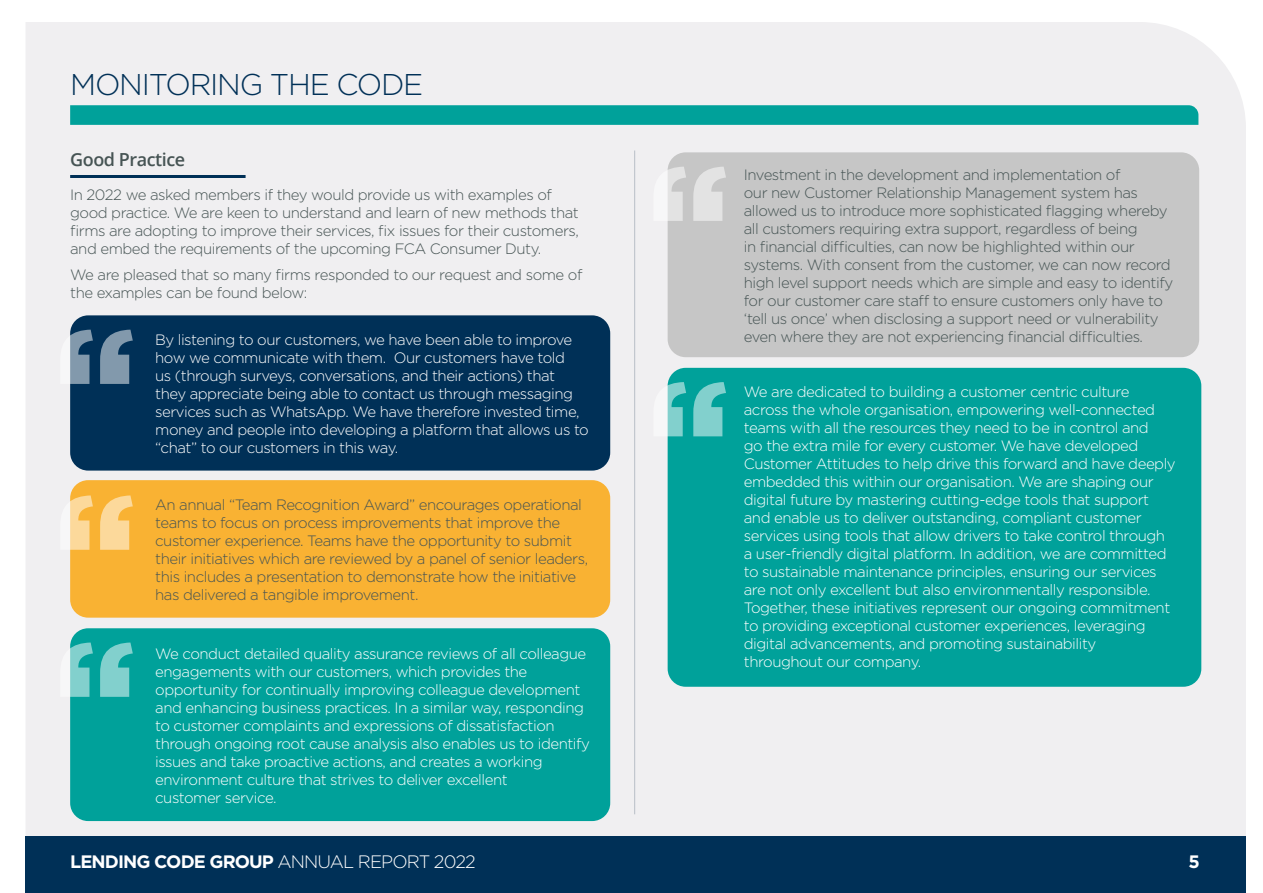
<style>
.page{position:relative;width:1263px;height:893px;background:#fff}
.page>*{position:absolute;margin:0;border:0;box-sizing:border-box;transform-origin:0 0}
.t1{font:900 150px/165.8px "Gotham";color:#fff}
.t2{font:300 30px "Gotham";letter-spacing:-.04em;color:#003057}
.t3{font:700 18px "Gotham";letter-spacing:-.05em;color:#fff}
.t4{font:600 18px "Open Sans";letter-spacing:-.025em;color:#465454}
.t5{font:300 15px/18px "Gotham";letter-spacing:-.03em;color:#fff}
.t6{font:300 15px/18px "Gotham";letter-spacing:-.03em;color:#465454}
.s1{font-weight:300}
</style>
<div class="page">
<div style="left:26px;top:22px;width:1220px;height:814px;background:#f0eff1"></div>
<div style="left:26px;top:836px;width:1220px;height:57px;background:#003057"></div>
<hr style="left:70px;top:175px;width:176px;height:3px;background:#003057">
<svg style="left:70px;top:105px;width:1128px;height:20px;background:#04a29b"></svg>
<hr style="left:634px;top:150px;width:1px;height:664px;background:#b8bfc7">
<div style="left:70px;top:315px;width:540px;height:156px;background:#003057;border-radius:18px"></div>
<div style="left:70px;top:480px;width:540px;height:138px;background:#f9b233;border-radius:18px"></div>
<div style="left:70px;top:628px;width:540px;height:193px;background:#00a19a;border-radius:18px"></div>
<div style="left:668px;top:152px;width:531px;height:205px;background:#c6c6c6;border-radius:18px"></div>
<div style="left:668px;top:368px;width:533px;height:319px;background:#00a19a;border-radius:18px"></div>
<h2 class="t2" style="left:70px;top:65px;width:355px">MONITORING THE CODE</h2>
<p class="t4" style="left:70px;top:148px;width:117px">Good Practice</p>
<p class="t6" style="left:70px;top:185px;width:510px">In 2022 we asked members if they would provide us with examples of good practice. We are keen to understand and learn of new methods that firms are adopting to improve their services, fix issues for their customers, and embed the requirements of the upcoming FCA Consumer Duty.</p>
<p class="t6" style="left:70px;top:265px;width:514px">We are pleased that so many firms responded to our request and some of the examples can be found below:</p>
<p class="t5" style="left:155px;top:330px;width:435px">By listening to our customers, we have been able to improve how we communicate with them. Our customers have told<br>us (through surveys, conversations, and their actions) that they appreciate being able to contact us through messaging services such as WhatsApp. We have therefore invested time, money and people into developing a platform that allows us to “chat” to our customers in this way.</p>
<h1 class="t1" style="left:54px;top:298px;width:84px">“ “</h1>
<p class="t6" style="left:155px;top:495px;width:434px">An annual “Team Recognition Award” encourages operational teams to focus on process improvements that improve the customer experience. Teams have the opportunity to submit their initiatives which are reviewed by a panel of senior leaders, this includes a presentation to demonstrate how the initiative has delivered a tangible improvement.</p>
<h1 class="t1" style="left:54px;top:611px;width:84px">“</h1>
<p class="t5" style="left:155px;top:644px;width:436px">We conduct detailed quality assurance reviews of all colleague engagements with our customers, which provides the opportunity for continually improving colleague development and enhancing business practices. In a similar way, responding to customer complaints and expressions of dissatisfaction through ongoing root cause analysis also enables us to identify issues and take proactive actions, and creates a working environment culture that strives to deliver excellent<br>customer service.</p>
<p class="t3" style="left:70px;top:849px;width:407px">LENDING CODE GROUP <span class="s1">ANNUAL REPORT 2022</span></p>
<h1 class="t1" style="left:647px;top:110px;width:84px;line-height:215.4px">“ “</h1>
<p class="t6" style="left:744px;top:165px;width:431px">Investment in the development and implementation of<br>our new Customer Relationship Management system has allowed us to introduce more sophisticated flagging whereby all customers requiring extra support, regardless of being<br>in financial difficulties, can now be highlighted within our systems. With consent from the customer, we can now record high level support needs which are simple and easy to identify for our customer care staff to ensure customers only have to ‘tell us once’ when disclosing a support need or vulnerability even where they are not experiencing financial difficulties.</p>
<p class="t5" style="left:744px;top:382px;width:433px">We are dedicated to building a customer centric culture across the whole organisation, empowering well-connected teams with all the resources they need to be in control and<br>go the extra mile for every customer. We have developed Customer Attitudes to help drive this forward and have deeply embedded this within our organisation. We are shaping our digital future by mastering cutting-edge tools that support and enable us to deliver outstanding, compliant customer services using tools that allow drivers to take control through a user-friendly digital platform. In addition, we are committed to sustainable maintenance principles, ensuring our services are not only excellent but also environmentally responsible.<br>Together, these initiatives represent our ongoing commitment to providing exceptional customer experiences, leveraging digital advancements, and promoting sustainability throughout our company.</p>
<p class="t3" style="left:1188px;top:849px;width:13px">5</p>
</div>
